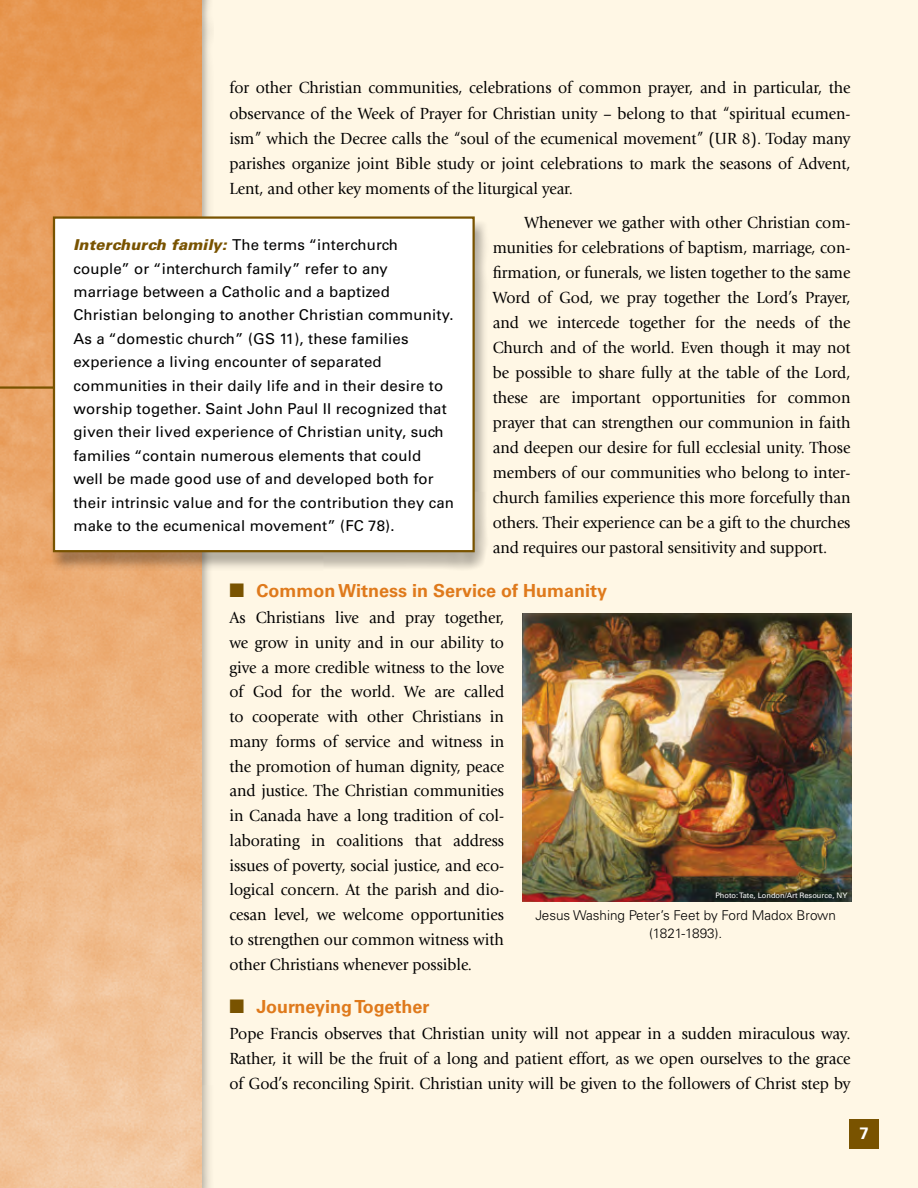
<style>
.page{position:relative;width:918px;height:1188px;background:#fff7e5}
.page>*{position:absolute;margin:0;border:0;box-sizing:border-box;transform-origin:0 0}
.t1{font:700 18px "Univers";color:#df7a1c}
.t2{font:16.8px/25px "Giovanni";letter-spacing:-.005em;color:#000;text-align:justify;scale:.95 1}
.t3{font:700 16.5px "Univers";color:#fff}
.t4{font:15px/23.4px "Univers";letter-spacing:.01em;color:#000}
.t5{font:300 13.5px/18px "Univers";color:#000;text-align:center}
.t6{font:7.5px "Univers";color:#fff}
.s1{color:#795300}
.s2{font-weight:900;font-style:italic;color:#795300}
</style>
<div class="page">
<div style="left:0;top:0;width:214px;height:1188px;background:#000;opacity:.3"></div>
<img style="left:0;top:0;width:202px;height:1188px">
<div style="left:849px;top:1119px;width:30px;height:30px;background:#795300"></div>
<hr style="left:0;top:386px;width:94px;height:3px;background:#795300">
<div style="left:50px;top:219px;width:439px;height:352px;background:#000;opacity:.3"></div>
<div style="left:54px;top:218px;width:420px;height:333px;background:#fff"></div>
<div style="left:53px;top:216px;width:422px;height:336px;border:2px solid #795300"></div>
<img style="left:522px;top:613px;width:329px;height:289px">
<p class="t2" style="left:230px;top:76px;width:655px">for other Christian communities, celebrations of common prayer, and in particular, the observance of the Week of Prayer for Christian unity – belong to that “spiritual ecumen&shy;ism” which the Decree calls the “soul of the ecumenical movement” (UR 8). Today many parishes organize joint Bible study or joint celebrations to mark the seasons of Advent, Lent, and other key moments of the liturgical year.</p>
<p class="t2" style="left:493px;top:210px;width:378px;text-indent:32px">Whenever we gather with other Christian com&shy;munities for celebrations of baptism, marriage, con&shy;firmation, or funerals, we listen together to the same Word of God, we pray together the Lord’s Prayer, and we intercede together for the needs of the Church and of the world. Even though it may not be possible to share fully at the table of the Lord, these are important opportunities for common prayer that can strengthen our communion in faith and deepen our desire for full ecclesial unity. Those members of our communities who belong to inter&shy;church families experience this more forcefully than others. Their experience can be a gift to the churches and requires our pastoral sensitivity and support.</p>
<p class="t1" style="left:229px;top:580px;width:379px"><span class="s1">■</span> Common Witness in Service of Humanity</p>
<p class="t2" style="left:230px;top:605px;width:291px">As Christians live and pray together, we grow in unity and in our ability to give a more credible witness to the love of God for the world. We are called to cooperate with other Christians in many forms of service and witness in the promotion of human dignity, peace and justice. The Christian communities in Canada have a long tradition of col&shy;laborating in coalitions that address issues of poverty, social justice, and eco&shy;logical concern. At the parish and dio&shy;cesan level, we welcome opportunities to strengthen our common witness with other Christians whenever possible.</p>
<p class="t1" style="left:229px;top:996px;width:201px"><span class="s1">■</span> Journeying Together</p>
<p class="t2" style="left:230px;top:1022px;width:655px">Pope Francis observes that Christian unity will not appear in a sudden miraculous way.<br>Rather, it will be the fruit of a long and patient effort, as we open ourselves to the grace of God’s reconciling Spirit. Christian unity will be given to the followers of Christ step by</p>
<p class="t4" style="left:73px;top:233px;width:382px"><span class="s2">Interchurch family:</span> The terms “interchurch couple” or “interchurch family” refer to any marriage between a Catholic and a baptized Christian belonging to another Christian community.<br>As a “domestic church” (GS 11), these families experience a living encounter of separated communities in their daily life and in their desire to worship together. Saint John Paul II recognized that given their lived experience of Christian unity, such families “contain numerous elements that could well be made good use of and developed both for their intrinsic value and for the contribution they can make to the ecumenical movement” (FC 78).</p>
<p class="t6" style="left:715px;top:890px;width:133px">Photo: Tate, London/Art Resource, NY</p>
<p class="t5" style="left:535px;top:906px;width:302px">Jesus Washing Peter’s Feet by Ford Madox Brown (1821-1893).</p>
<p class="t3" style="left:859px;top:1124px;width:11px">7</p>
</div>
